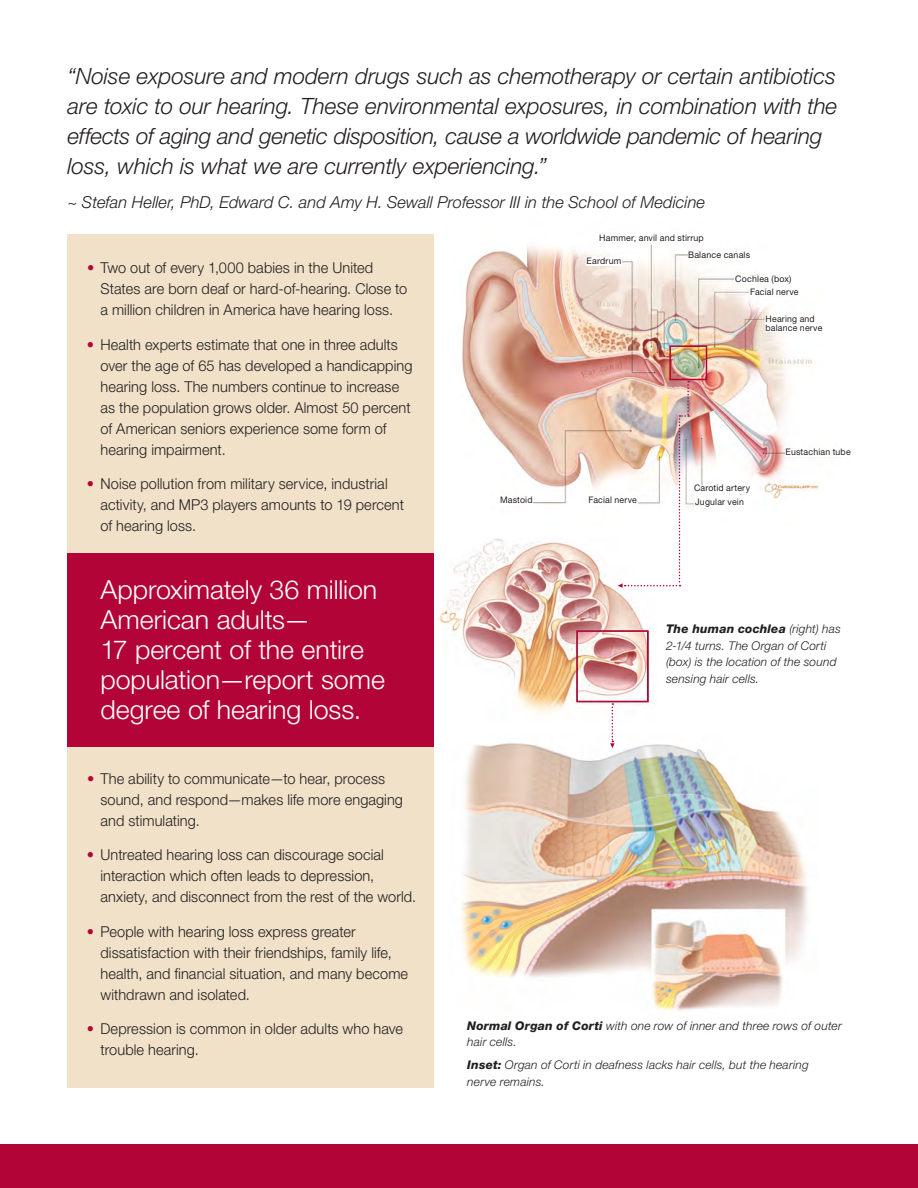
<style>
.page{position:relative;width:918px;height:1188px;background:#fff}
.page>*{position:absolute;margin:0;border:0;box-sizing:border-box;transform-origin:0 0}
.t1{font:300 26.25px/30px "Helvetica Neue LT Std";letter-spacing:-.005em;color:#fff}
.t2{font:italic 300 22.5px/30px "Helvetica Neue LT Std";letter-spacing:-.005em;color:#231f20}
.t3{font:italic 300 16.5px "Helvetica Neue LT Std";color:#231f20}
.t4{font:300 15px/21px "Helvetica Neue LT Std";letter-spacing:.005em;color:#231f20}
.t5{font:italic 300 12px/16.5px "Helvetica Neue LT Std";letter-spacing:.015em;color:#231f20}
.t6{font:9px/9px "Helvetica Neue LT Std";letter-spacing:.025em;color:#231f20}
.s1{color:#b30437}
.s2{font-weight:800}
</style>
<div class="page">
<div style="left:68px;top:234px;width:366px;height:854px;background:#f0e1c8"></div>
<img style="left:461px;top:233px;width:376px;height:278px">
<img style="left:461px;top:743px;width:347px;height:268px">
<div style="left:68px;top:554px;width:366px;height:193px;background:#b30437"></div>
<div style="left:0;top:1144px;width:918px;height:44px;background:#b30437"></div>
<img style="left:438px;top:538px;width:213px;height:176px">
<div style="left:597px;top:235px;width:109px;height:10px;background:#fff"></div>
<div style="left:688px;top:252px;width:78px;height:7px;background:#fff"></div>
<div style="left:586px;top:257px;width:36px;height:9px;background:#fff"></div>
<div style="left:735px;top:276px;width:70px;height:7px;background:#fff"></div>
<div style="left:750px;top:288px;width:49px;height:8px;background:#fff"></div>
<div style="left:786px;top:448px;width:67px;height:9px;background:#fff"></div>
<div style="left:694px;top:485px;width:58px;height:9px;background:#fff"></div>
<div style="left:694px;top:499px;width:58px;height:9px;background:#fff"></div>
<div style="left:588px;top:497px;width:49px;height:9px;background:#fff"></div>
<div style="left:500px;top:497px;width:33px;height:9px;background:#fff"></div>
<div style="left:766px;top:315px;width:57px;height:17px;background:#fff"></div>
<div style="left:669px;top:345px;width:38px;height:35px;border:2px solid #b30437"></div>
<div style="left:576px;top:630px;width:72px;height:72px;border:2px solid #b30437"></div>
<img style="left:618px;top:381px;width:71px;height:207px">
<svg style="left:610px;top:703px;width:5px;height:45px"></svg>
<p class="t2" style="left:68px;top:60px;width:771px">“Noise exposure and modern drugs such as chemotherapy or certain antibiotics are toxic to our hearing. These environmental exposures, in combination with the effects of aging and genetic disposition, cause a worldwide pandemic of hearing loss, which is what we are currently experiencing.”</p>
<p class="t3" style="left:68px;top:192px;width:639px">~ Stefan Heller, PhD, Edward C. and Amy H. Sewall Professor III in the School of Medicine</p>
<p class="t4" style="left:101px;top:257px;width:308px;text-indent:-14px"><span class="s1">•</span> Two out of every 1,000 babies in the United<br>States are born deaf or hard-of-hearing. Close to a million children in America have hearing loss.</p>
<p class="t4" style="left:101px;top:334px;width:313px;text-indent:-14px"><span class="s1">•</span> Health experts estimate that one in three adults over the age of 65 has developed a handicapping hearing loss. The numbers continue to increase as the population grows older. Almost 50 percent of American seniors experience some form of hearing impairment.</p>
<p class="t4" style="left:101px;top:473px;width:305px;text-indent:-14px"><span class="s1">•</span> Noise pollution from military service, industrial activity, and MP3 players amounts to 19 percent of hearing loss.</p>
<p class="t1" style="left:101px;top:574px;width:286px">Approximately 36 million<br>American adults—<br>17 percent of the entire population—report some degree of hearing loss.</p>
<p class="t4" style="left:101px;top:768px;width:304px;text-indent:-14px"><span class="s1">•</span> The ability to communicate—to hear, process sound, and respond—makes life more engaging and stimulating.</p>
<p class="t4" style="left:101px;top:844px;width:317px;text-indent:-14px"><span class="s1">•</span> Untreated hearing loss can discourage social interaction which often leads to depression, anxiety, and disconnect from the rest of the world.</p>
<p class="t4" style="left:101px;top:921px;width:309px;text-indent:-14px"><span class="s1">•</span> People with hearing loss express greater dissatisfaction with their friendships, family life, health, and financial situation, and many become withdrawn and isolated.</p>
<p class="t4" style="left:101px;top:1018px;width:304px;text-indent:-14px"><span class="s1">•</span> Depression is common in older adults who have trouble hearing.</p>
<p class="t6" style="left:599px;top:233px;width:106px">Hammer, anvil and stirrup</p>
<p class="t6" style="left:688px;top:251px;width:64px">Balance canals</p>
<p class="t6" style="left:586px;top:256px;width:36px">Eardrum</p>
<p class="t6" style="left:735px;top:275px;width:58px">Cochlea (box)</p>
<p class="t6" style="left:750px;top:287px;width:50px">Facial nerve</p>
<p class="t6" style="left:766px;top:314px;width:58px">Hearing and balance nerve</p>
<p class="t6" style="left:694px;top:484px;width:58px">Carotid artery</p>
<p class="t6" style="left:500px;top:496px;width:34px">Mastoid</p>
<p class="t6" style="left:588px;top:496px;width:50px">Facial nerve</p>
<p class="t6" style="left:695px;top:497px;width:50px">Jugular vein</p>
<p class="t6" style="left:786px;top:447px;width:67px">Eustachian tube</p>
<p class="t5" style="left:666px;top:621px;width:176px"><span class="s2">The human cochlea</span> (right) has<br>2-1/4 turns. The Organ of Corti (box) is the location of the sound sensing hair cells.</p>
<p class="t5" style="left:467px;top:1017px;width:376px"><span class="s2">Normal Organ of Corti</span> with one row of inner and three rows of outer hair cells.</p>
<p class="t5" style="left:467px;top:1057px;width:343px"><span class="s2">Inset:</span> Organ of Corti in deafness lacks hair cells, but the hearing nerve remains.</p>
</div>
